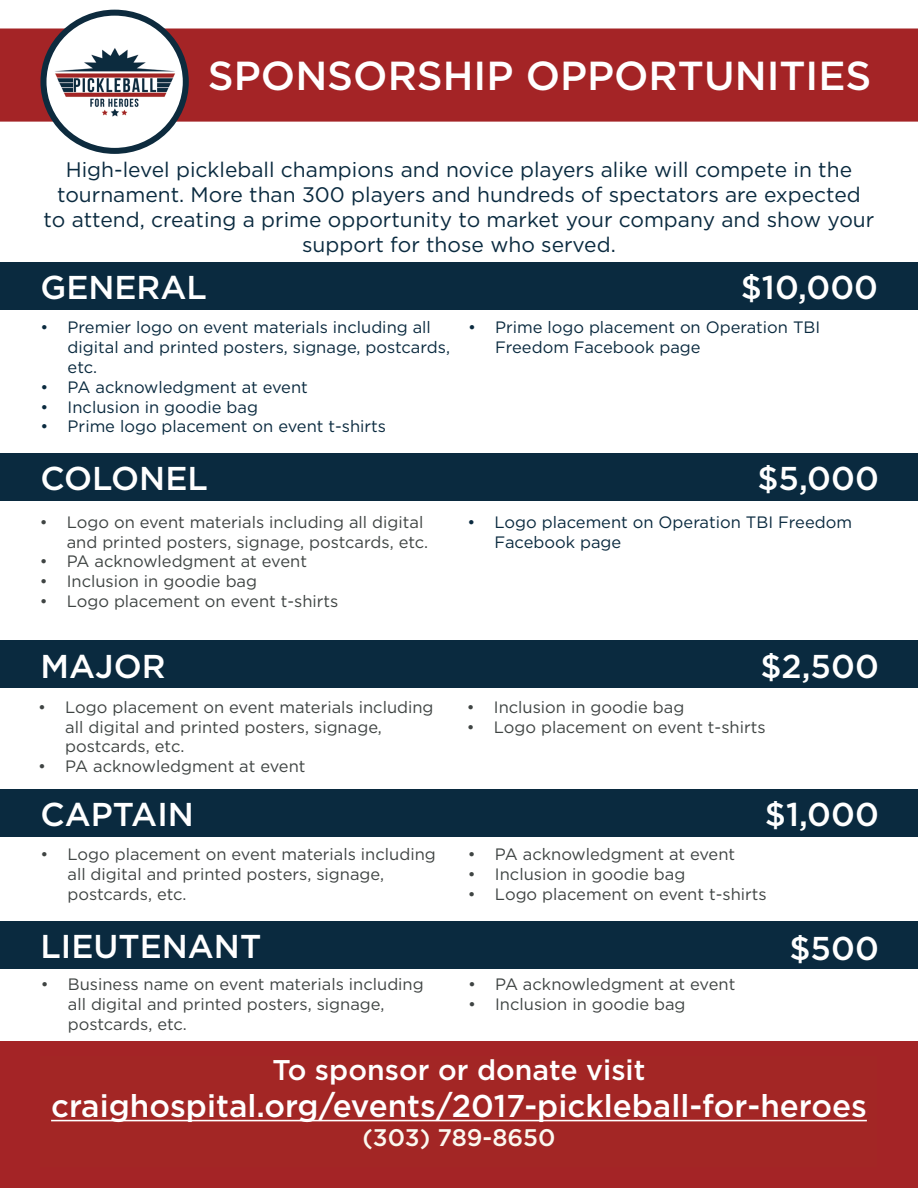
<style>
.page{position:relative;width:918px;height:1188px;background:#fff}
.page>*{position:absolute;margin:0;border:0;box-sizing:border-box;transform-origin:0 0}
.t1{font:500 40.5px "Gotham";color:#fff}
.t2{font:500 33px "Gotham";color:#fff}
.t3{font:500 31.5px "Gotham";color:#fff}
.t4{font:500 28.5px "Gotham";color:#fff}
.t5{font:500 24px "Gotham";color:#fbf8ef}
.t6{font:21px/25.2px "Gotham";color:#0a2a3f;text-align:center}
.t7{font:16.5px/19.8px "Gotham";color:#3f4443}
.t8{font:16.5px/19.8px "Gotham";color:#0a2a3f}
</style>
<div class="page">
<div style="left:0;top:262px;width:918px;height:48px;background:#0a2a3f"></div>
<div style="left:0;top:921px;width:918px;height:47px;background:#0a2a3f"></div>
<div style="left:0;top:27px;width:918px;height:96px;background:#a42426"></div>
<svg style="left:44px;top:13px;width:142px;height:138px"></svg>
<img style="left:54px;top:46px;width:121px;height:72px">
<div style="left:40px;top:10px;width:149px;height:144px;border:6px solid #0d2b3e;border-radius:50%"></div>
<div style="left:0;top:453px;width:918px;height:48px;background:#0a2a3f"></div>
<div style="left:0;top:641px;width:918px;height:47px;background:#0a2a3f"></div>
<div style="left:0;top:789px;width:918px;height:47px;background:#0a2a3f"></div>
<div style="left:0;top:1041px;width:918px;height:147px;background:#a42426"></div>
<hr style="left:51px;top:1120px;width:816px;height:1px;background:#fff">
<h1 class="t1" style="left:208px;top:50px;width:665px">SPONSORSHIP OPPORTUNITIES</h1>
<p class="t6" style="left:44px;top:156px;width:832px">High-level pickleball champions and novice players alike will compete in the tournament. More than 300 players and hundreds of spectators are expected<br>to attend, creating a prime opportunity to market your company and show your support for those who served.</p>
<h2 class="t2" style="left:40px;top:266px;width:168px">GENERAL</h2>
<p class="t8" style="left:68px;top:317px;width:384px;text-indent:-27px">• Premier logo on event materials including all digital and printed posters, signage, postcards, etc.</p>
<p class="t8" style="left:41px;top:377px;width:269px">• PA acknowledgment at event</p>
<p class="t8" style="left:41px;top:396px;width:219px">• Inclusion in goodie bag</p>
<p class="t8" style="left:41px;top:416px;width:347px">• Prime logo placement on event t-shirts</p>
<h2 class="t2" style="left:741px;top:266px;width:139px">$10,000</h2>
<p class="t8" style="left:495px;top:317px;width:327px;text-indent:-27px">• Prime logo placement on Operation TBI<br>Freedom Facebook page</p>
<h2 class="t2" style="left:40px;top:457px;width:169px">COLONEL</h2>
<h2 class="t2" style="left:757px;top:457px;width:123px">$5,000</h2>
<p class="t7" style="left:40px;top:512px;width:390px;text-align:right">• Logo on event materials including all digital and printed posters, signage, postcards, etc.</p>
<p class="t7" style="left:40px;top:551px;width:269px">• PA acknowledgment at event</p>
<p class="t7" style="left:40px;top:571px;width:219px">• Inclusion in goodie bag</p>
<p class="t7" style="left:40px;top:591px;width:300px">• Logo placement on event t-shirts</p>
<p class="t8" style="left:495px;top:512px;width:359px;text-indent:-27px">• Logo placement on Operation TBI Freedom<br>Facebook page</p>
<h2 class="t2" style="left:40px;top:644px;width:127px">MAJOR</h2>
<h2 class="t2" style="left:760px;top:644px;width:120px">$2,500</h2>
<p class="t7" style="left:65px;top:697px;width:370px;text-indent:-27px">• Logo placement on event materials including all digital and printed posters, signage, postcards, etc.</p>
<p class="t7" style="left:38px;top:756px;width:269px">• PA acknowledgment at event</p>
<p class="t7" style="left:467px;top:697px;width:219px">• Inclusion in goodie bag</p>
<p class="t7" style="left:467px;top:717px;width:300px">• Logo placement on event t-shirts</p>
<h2 class="t2" style="left:40px;top:792px;width:155px">CAPTAIN</h2>
<h2 class="t2" style="left:765px;top:792px;width:116px">$1,000</h2>
<p class="t7" style="left:67px;top:844px;width:370px;text-indent:-27px">• Logo placement on event materials including all digital and printed posters, signage, postcards, etc.</p>
<p class="t7" style="left:468px;top:844px;width:269px">• PA acknowledgment at event</p>
<p class="t7" style="left:468px;top:864px;width:219px">• Inclusion in goodie bag</p>
<p class="t7" style="left:468px;top:884px;width:300px">• Logo placement on event t-shirts</p>
<h2 class="t2" style="left:40px;top:925px;width:222px">LIEUTENANT</h2>
<p class="t7" style="left:68px;top:974px;width:357px;text-indent:-27px">• Business name on event materials including all digital and printed posters, signage, postcards, etc.</p>
<p class="t7" style="left:468px;top:974px;width:269px">• PA acknowledgment at event</p>
<p class="t7" style="left:468px;top:994px;width:219px">• Inclusion in goodie bag</p>
<h2 class="t2" style="left:789px;top:926px;width:91px">$500</h2>
<h3 class="t4" style="left:272px;top:1051px;width:375px">To sponsor or donate visit</h3>
<h3 class="t3" style="left:51px;top:1086px;width:817px">craighospital.org/events/2017-pickleball-for-heroes</h3>
<h3 class="t5" style="left:362px;top:1122px;width:195px">(303) 789-8650</h3>
</div>
